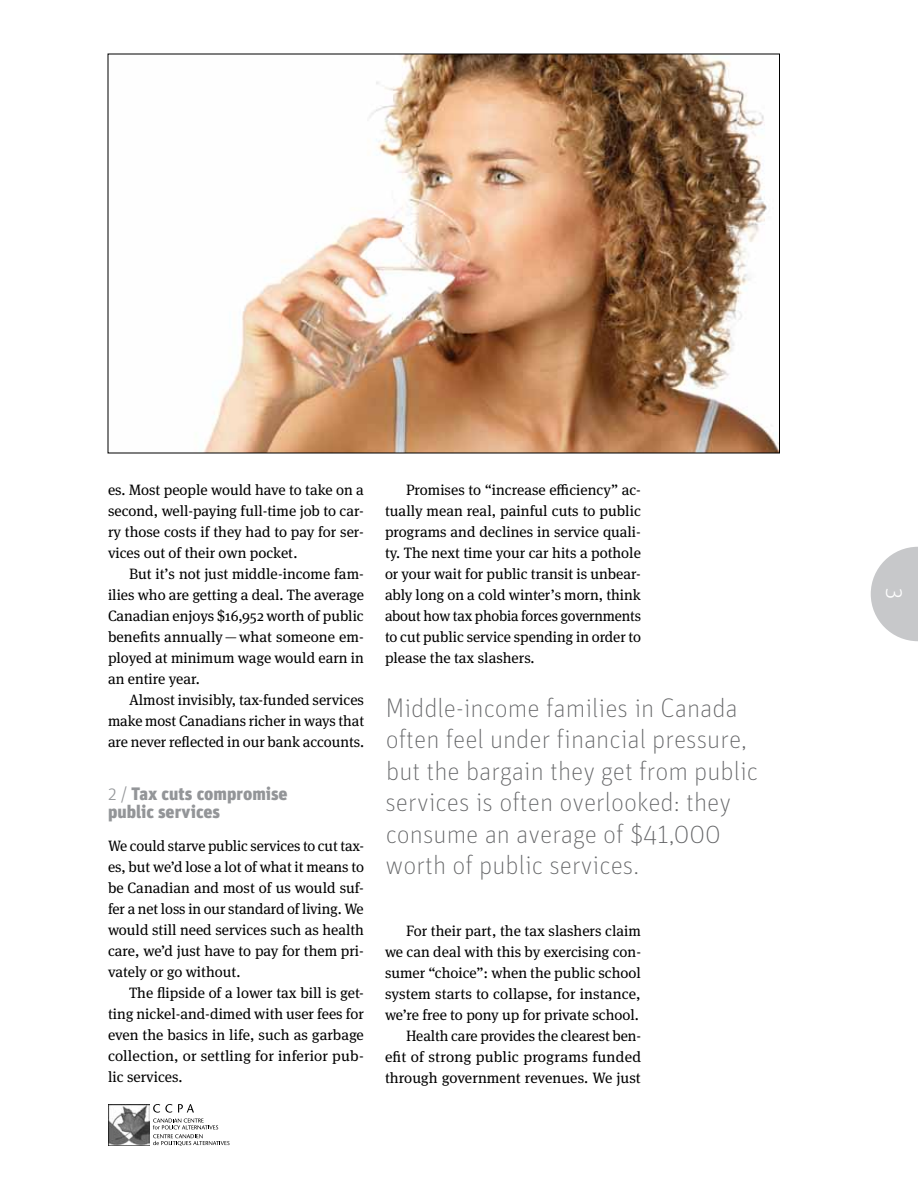
<style>
.page{position:relative;width:918px;height:1188px;background:#fff}
.page>*{position:absolute;margin:0;border:0;box-sizing:border-box;transform-origin:0 0}
.t1{font:100 27px/31.5px "Unit";color:#636466}
.t2{font:300 22.5px "Unit";color:#fff}
.t3{font:900 18px/18px "Unit";color:#939598}
.t4{font:15px/21px "Meta Serif OT";color:#000;text-align:justify}
.s1{font-weight:300}
</style>
<div class="page">
<svg style="left:871px;top:547px;width:47px;height:94px"></svg>
<img style="left:108px;top:1104px;width:41px;height:41px">
<svg style="left:153px;top:1104px;width:77px;height:42px"></svg>
<img style="left:107px;top:53px;width:673px;height:401px">
<p class="t4" style="left:108px;top:480px;width:258px">es. Most people would have to take on a second, well-paying full-time job to car&shy;ry those costs if they had to pay for ser&shy;vices out of their own pocket.</p>
<p class="t4" style="left:108px;top:564px;width:258px;text-indent:21px">But it’s not just middle-income fam&shy;ilies who are getting a deal. The average Canadian enjoys $16,952 worth of public benefits annually —what someone em&shy;ployed at minimum wage would earn in an entire year.</p>
<p class="t4" style="left:108px;top:690px;width:258px;text-indent:21px">Almost invisibly, tax-funded services make most Canadians richer in ways that are never reflected in our bank accounts.</p>
<p class="t3" style="left:108px;top:784px;width:181px"><span class="s1">2 /</span> Tax cuts compromise public services</p>
<p class="t4" style="left:108px;top:835px;width:258px">We could starve public services to cut tax&shy;es, but we’d lose a lot of what it means to be Canadian and most of us would suf&shy;fer a net loss in our standard of living. We would still need services such as health care, we’d just have to pay for them pri&shy;vately or go without.</p>
<p class="t4" style="left:108px;top:982px;width:258px;text-indent:21px">The flipside of a lower tax bill is get&shy;ting nickel-and-dimed with user fees for even the basics in life, such as garbage collection, or settling for inferior pub&shy;lic services.</p>
<p class="t4" style="left:385px;top:480px;width:258px;text-indent:21px">Promises to “increase efficiency” ac&shy;tually mean real, painful cuts to public programs and declines in service quali&shy;ty. The next time your car hits a pothole or your wait for public transit is unbear&shy;ably long on a cold winter’s morn, think about how tax phobia forces governments to cut public service spending in order to please the tax slashers.</p>
<h1 class="t1" style="left:385px;top:692px;width:374px">Middle-income families in Canada often feel under financial pressure, but the bargain they get from public services is often overlooked: they consume an average of $41,000 worth of public services.</h1>
<p class="t4" style="left:385px;top:921px;width:258px;text-align:right">For their part, the tax slashers claim we can deal with this by exercising con&shy;sumer “choice”: when the public school system starts to collapse, for instance, we’re free to pony up for private school.<br>Health care provides the clearest ben&shy;efit of strong public programs funded through government revenues. We just</p>
<h2 class="t2" style="left:908px;top:588px;width:13px;rotate:90deg">3</h2>
</div>
